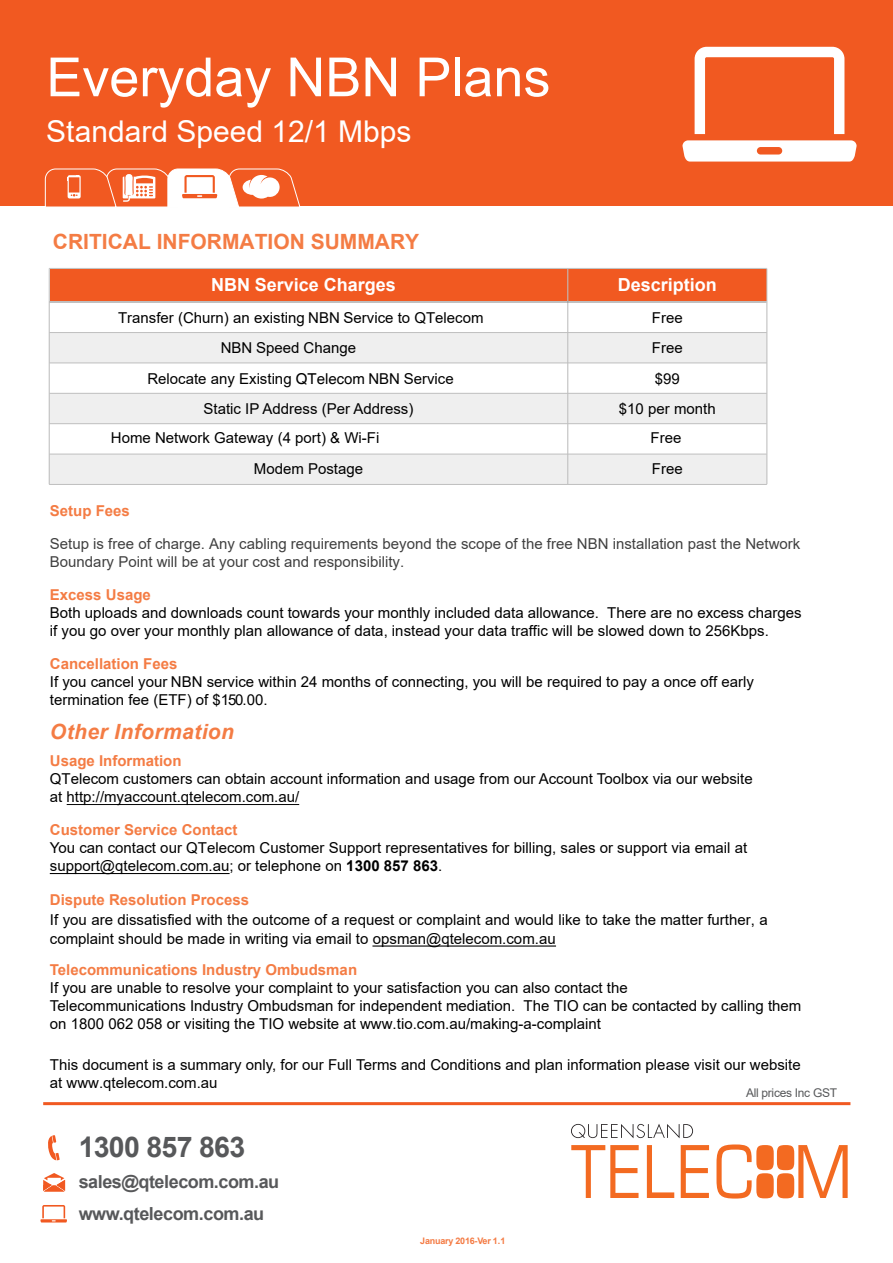
<style>
.page{position:relative;width:893px;height:1263px;background:#fff}
.page>*{position:absolute;margin:0;border:0;box-sizing:border-box;transform-origin:0 0}
.t1{font:54px "Arial";color:#fff}
.t2{font:30px "Arial";color:#fff}
.t3{font:700 28.5px "Arial";letter-spacing:-.025em;color:#57585a}
.t4{font:700 21px "Arial";color:#f47c44}
.t5{font:italic 700 21px "Arial";letter-spacing:.02em;color:#f47c44}
.t6{font:700 18px/32.1px "Arial";letter-spacing:-.025em;color:#57585a}
.t7{font:700 18px "Arial";color:#fff}
.t8{font:15px/18px "Arial";color:#000}
.t9{font:15px/18px "Arial";color:#404040}
.t10{font:700 15px "Arial";color:#f47c44}
.t11{font:15px "Arial";color:#000}
.t12{font:700 15px "Arial";color:#f47c44}
.t13{font:12px "Arial";letter-spacing:-.025em;color:#57585a}
.t14{font:700 9px "Arial";letter-spacing:-.025em;color:#f47b44}
.s1{font-style:inherit}
.s2{font-family:"Helvetica"}
.s3{font-weight:700;color:#f47c44}
.s4{font-weight:700}
</style>
<div class="page">
<div style="left:51px;top:269px;width:716px;height:32px;background:#f15921"></div>
<div style="left:0;top:0;width:893px;height:207px;background:#f15921"></div>
<svg style="left:48px;top:1135px;width:12px;height:25px"></svg>
<svg style="left:43px;top:1173px;width:22px;height:18px"></svg>
<hr style="left:40px;top:1219px;width:27px;height:3px;background:#f15921">
<svg style="left:42px;top:1205px;width:23px;height:16px"></svg>
<hr style="left:43px;top:1102px;width:807px;height:3px;background:#f15921">
<svg style="left:571px;top:1123px;width:122px;height:15px"></svg>
<svg style="left:571px;top:1144px;width:277px;height:54px"></svg>
<div style="left:756px;top:1145px;width:18px;height:25px;background:#f36a21;border-radius:9px"></div>
<div style="left:777px;top:1145px;width:17px;height:25px;background:#f36a21;border-radius:9px"></div>
<div style="left:777px;top:1173px;width:17px;height:25px;background:#f36a21;border-radius:9px"></div>
<div style="left:756px;top:1173px;width:18px;height:25px;background:#f36a21;border-radius:9px"></div>
<svg style="left:45px;top:168px;width:256px;height:39px"></svg>
<svg style="left:695px;top:47px;width:149px;height:87px"></svg>
<svg style="left:682px;top:140px;width:175px;height:22px;background:#fdede7"></svg>
<div style="left:49px;top:333px;width:519px;height:30px;background:#efefef"></div>
<div style="left:568px;top:333px;width:199px;height:30px;background:#efefef"></div>
<div style="left:49px;top:393px;width:519px;height:31px;background:#efefef"></div>
<div style="left:568px;top:393px;width:199px;height:31px;background:#efefef"></div>
<div style="left:49px;top:454px;width:519px;height:30px;background:#efefef"></div>
<div style="left:568px;top:454px;width:199px;height:30px;background:#efefef"></div>
<hr style="left:568px;top:269px;width:1px;height:33px;background:#bfbfbf">
<hr style="left:567px;top:302px;width:1px;height:182px;background:#bfbfbf">
<hr style="left:49px;top:332px;width:718px;height:1px;background:#bfbfbf">
<hr style="left:49px;top:363px;width:718px;height:1px;background:#bfbfbf">
<hr style="left:49px;top:393px;width:718px;height:1px;background:#bfbfbf">
<hr style="left:49px;top:423px;width:718px;height:1px;background:#bfbfbf">
<hr style="left:49px;top:454px;width:718px;height:1px;background:#bfbfbf">
<hr style="left:49px;top:484px;width:718px;height:1px;background:#bfbfbf">
<hr style="left:49px;top:302px;width:718px;height:1px;background:#808080">
<hr style="left:49px;top:268px;width:1px;height:34px;background:#bfbfbf">
<hr style="left:49px;top:302px;width:1px;height:182px;background:#bfbfbf">
<hr style="left:767px;top:269px;width:1px;height:33px;background:#bfbfbf">
<hr style="left:767px;top:302px;width:1px;height:182px;background:#bfbfbf">
<hr style="left:49px;top:268px;width:718px;height:1px;background:#bfbfbf">
<hr style="left:372px;top:946px;width:184px;height:1px;background:#000">
<hr style="left:50px;top:873px;width:180px;height:1px;background:#000">
<hr style="left:67px;top:804px;width:232px;height:1px;background:#000">
<h1 class="t1" style="left:46px;top:40px;width:506px">Everyday NBN <span class="s1">Plans</span></h1>
<h2 class="t2" style="left:46px;top:111px;width:367px">Standard Speed 12/1 Mbps</h2>
<h3 class="t4" style="left:53px;top:227px;width:368px">CRITICAL INFORMATION SUMMARY</h3>
<p class="t7" style="left:211px;top:272px;width:186px"><span class="s1">NBN</span> Service Charges</p>
<p class="t7" style="left:618px;top:272px;width:101px">Description</p>
<p class="t8" style="left:118px;top:309px;width:367px">Transfer (Churn) an existing <span class="s1">NBN</span> Service to QTelecom</p>
<p class="t8" style="left:652px;top:309px;width:32px">Free</p>
<p class="t8" style="left:221px;top:339px;width:137px"><span class="s1">NBN</span> Speed Change</p>
<p class="t8" style="left:652px;top:339px;width:32px">Free</p>
<p class="t8" style="left:147px;top:370px;width:308px">Relocate any Existing <span class="s2">QTelecom</span> <span class="s1">NBN</span> Service</p>
<p class="t8" style="left:655px;top:369px;width:27px">$99</p>
<p class="t8" style="left:204px;top:400px;width:211px">Static IP Address (Per Address)</p>
<p class="t8" style="left:619px;top:400px;width:98px">$10 per month</p>
<p class="t11" style="left:111px;top:428px;width:270px">Home Network Gateway <span class="s1">(4 port) &amp; Wi-Fi</span></p>
<p class="t11" style="left:651px;top:428px;width:32px">Free</p>
<p class="t8" style="left:254px;top:459px;width:111px">Modem Postage</p>
<p class="t8" style="left:652px;top:459px;width:32px">Free</p>
<p class="t12" style="left:50px;top:500px;width:82px">Setup Fees</p>
<p class="t9" style="left:50px;top:535px;width:752px">Setup is free of charge. Any cabling requirements beyond the scope of the free NBN installation past the Network<br>Boundary Point will be at your cost and responsibility.</p>
<p class="t10" style="left:50px;top:584px;width:102px">Excess Usage</p>
<p class="t8" style="left:50px;top:603px;width:753px">Both uploads and downloads count towards your monthly included data allowance. There are no excess charges if you go over your monthly plan allowance of data, instead your data traffic will be slowed down to 256Kbps.</p>
<p class="t8" style="left:50px;top:654px;width:705px"><span class="s3">Cancellation Fees<br></span>If you cancel your <span class="s1">NBN</span> service within <span class="s1">24</span> months of connecting, you will be required to pay <span class="s1">a once off early termination</span> fee <span class="s1">(ETF)</span> of $1<span class="s1">50</span>.00.</p>
<h3 class="t5" style="left:50px;top:717px;width:186px">Other Information</h3>
<p class="t10" style="left:50px;top:750px;width:133px">Usage Information</p>
<p class="t8" style="left:50px;top:770px;width:704px">QTelecom customers can obtain account information and usage from our Account Toolbox via our website at http://myaccount.qtelecom.com.au/</p>
<p class="t10" style="left:50px;top:819px;width:189px">Customer Service Contact</p>
<p class="t8" style="left:50px;top:839px;width:699px">You can contact our QTelecom Customer Support representatives for billing, sales or support via email at support@qtelecom.com.au; or telephone on <span class="s4">1300 857 863</span>.</p>
<p class="t10" style="left:50px;top:889px;width:201px">Dispute Resolution Process</p>
<p class="t8" style="left:50px;top:910px;width:719px;line-height:18.9px">If you are dissatisfied with the outcome of a request or complaint and would like to take the matter further, a complaint should be made in writing via email to opsman@qtelecom.com.au</p>
<p class="t10" style="left:50px;top:959px;width:309px">Telecommunications Industry Ombudsman</p>
<p class="t8" style="left:50px;top:979px;width:753px">If you are unable to resolve your complaint to your satisfaction you can also contact the<br>Telecommunications Industry Ombudsman for independent mediation. The TIO can be contacted by calling <span class="s1">them on</span> 1800 062 058 or visiting the TIO website at www.tio.com.au/making-a-complaint</p>
<p class="t8" style="left:50px;top:1056px;width:752px">This document is a summary only, for our Full Terms and Conditions and plan information please visit our website at www.qtelecom.com.au</p>
<p class="t13" style="left:746px;top:1085px;width:93px">All prices Inc GST</p>
<h3 class="t3" style="left:79px;top:1127px;width:168px">1300 857 863</h3>
<p class="t6" style="left:79px;top:1166px;width:202px">sales@qtelecom.com.au www.qtelecom.com.au</p>
<p class="t14" style="left:420px;top:1234px;width:87px">January 2016-Ver 1.1</p>
</div>
